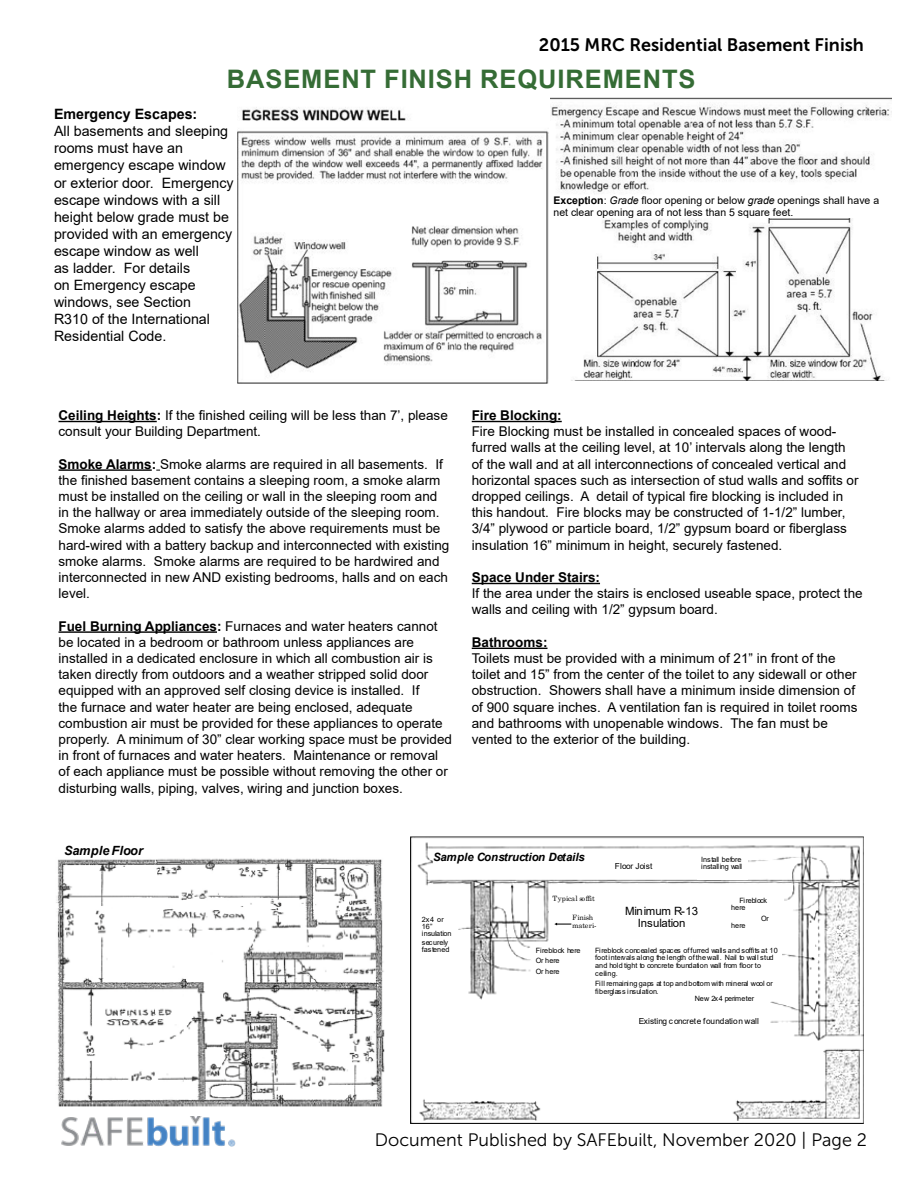
<style>
.page{position:relative;width:918px;height:1188px;background:#fff}
.page>*{position:absolute;margin:0;border:0;box-sizing:border-box;transform-origin:0 0}
.t1{font:700 25.5px "Arial";letter-spacing:.035em;color:#356c35}
.t2{font:18px "Museo Sans 300";color:#000}
.t3{font:18px "Museo Sans 700";color:#000}
.t4{font:14.25px/17.1px "Arial";color:#000}
.t5{font:700 14.25px "Arial";color:#000}
.t6{font:13.5px/16.2px "Arial";color:#000}
.t7{font:700 13.5px "Arial";color:#000}
.t8{font:italic 700 12.75px "Arial";letter-spacing:-.005em;color:#000}
.t9{font:italic 700 11.4px "Arial";letter-spacing:-.005em;color:#000}
.t10{font:11.4px/12.5px "Arial";letter-spacing:-.01em;color:#000;text-align:center}
.t11{font:10.5px/12.6px "Arial";color:#000}
.t12{font:8.25px "Arial";color:#000}
.t13{font:7.2px/7.2px "Arial";letter-spacing:.015em;color:#000}
.t14{font:7.2px/10.4px "Arial";letter-spacing:-.04em;color:#000}
.t15{font:7.2px/8.2px "Century Schoolbook";letter-spacing:-.03em;color:#000}
.s1{font-weight:700}
.s2{font-style:italic}
</style>
<div class="page">
<img style="left:61px;top:1116px;width:175px;height:31px">
<hr style="left:58px;top:421px;width:99px;height:1px;background:#000">
<hr style="left:58px;top:469px;width:94px;height:2px;background:#000">
<hr style="left:58px;top:631px;width:159px;height:2px;background:#000">
<hr style="left:472px;top:421px;width:90px;height:1px;background:#000">
<hr style="left:472px;top:583px;width:128px;height:1px;background:#000">
<hr style="left:472px;top:648px;width:76px;height:1px;background:#000">
<img style="left:238px;top:107px;width:311px;height:276px">
<img style="left:550px;top:97px;width:342px;height:97px">
<img style="left:56px;top:858px;width:329px;height:249px">
<img style="left:410px;top:836px;width:454px;height:288px">
<div style="left:588px;top:858px;width:93px;height:15px;background:#fff"></div>
<div style="left:697px;top:851px;width:50px;height:29px;background:#fff"></div>
<div style="left:727px;top:892px;width:57px;height:51px;background:#fff"></div>
<div style="left:611px;top:889px;width:102px;height:54px;background:#fff"></div>
<div style="left:532px;top:943px;width:56px;height:48px;background:#fff"></div>
<div style="left:634px;top:1012px;width:136px;height:39px;background:#fff"></div>
<div style="left:591px;top:943px;width:190px;height:57px;background:#fff"></div>
<div style="left:690px;top:991px;width:80px;height:22px;background:#fff"></div>
<div style="left:418px;top:911px;width:40px;height:57px;background:#fff"></div>
<div style="left:549px;top:889px;width:54px;height:51px;background:#fff"></div>
<svg style="left:554px;top:923px;width:17px;height:2px"></svg>
<img style="left:583px;top:219px;width:298px;height:161px">
<h2 class="t3" style="left:539px;top:35px;width:327px">2015 MRC Residential Basement Finish</h2>
<h1 class="t1" style="left:227px;top:61px;width:470px">BASEMENT FINISH REQUIREMENTS</h1>
<p class="t5" style="left:54px;top:104px;width:145px">Emergency Escapes:</p>
<p class="t4" style="left:54px;top:123px;width:181px">All basements and sleeping rooms must have an emergency escape window or exterior door. Emergency escape windows with a sill height below grade must be provided with an emergency escape window as well<br>as ladder. For details<br>on Emergency escape windows, see Section<br>R310 of the International<br>Residential Code.</p>
<p class="t11" style="left:554px;top:194px;width:327px"><span class="s1">Exception</span>: <span class="s2">Grade</span> floor opening or below <span class="s2">grade</span> openings shall have a net clear opening ara of not less than 5 square feet.</p>
<p class="t6" style="left:58px;top:407px;width:391px"><span class="s1">Ceiling Heights:</span> If the finished ceiling will be less than 7’, please consult your Building Department.</p>
<p class="t6" style="left:58px;top:456px;width:392px"><span class="s1">Smoke Alarms:</span> Smoke alarms are required in all basements. If the finished basement contains a sleeping room, a smoke alarm must be installed on the ceiling or wall in the sleeping room and in the hallway or area immediately outside of the sleeping room.<br>Smoke alarms added to satisfy the above requirements must be hard-wired with a battery backup and interconnected with existing smoke alarms. Smoke alarms are required to be hardwired and interconnected in new AND existing bedrooms, halls and on each level.</p>
<p class="t6" style="left:58px;top:618px;width:395px"><span class="s1">Fuel Burning Appliances:</span> Furnaces and water heaters cannot be located in a bedroom or bathroom unless appliances are installed in a dedicated enclosure in which all combustion air is taken directly from outdoors and a weather stripped solid door equipped with an approved self closing device is installed. If<br>the furnace and water heater are being enclosed, adequate combustion air must be provided for these appliances to operate properly. A minimum of 30” clear working space must be provided in front of furnaces and water heaters. Maintenance or removal of each appliance must be possible without removing the other or disturbing walls, piping, valves, wiring and junction boxes.</p>
<p class="t7" style="left:472px;top:406px;width:92px">Fire Blocking:</p>
<p class="t6" style="left:472px;top:423px;width:388px">Fire Blocking must be installed in concealed spaces of wood&shy;furred walls at the ceiling level, at 10’ intervals along the length of the wall and at all interconnections of concealed vertical and horizontal spaces such as intersection of stud walls and soffits or dropped ceilings. A detail of typical fire blocking is included in this handout. Fire blocks may be constructed of 1-1/2” lumber, 3/4” plywood or particle board, 1/2” gypsum board or fiberglass insulation 16” minimum in height, securely fastened.</p>
<p class="t7" style="left:472px;top:568px;width:130px">Space Under Stairs:</p>
<p class="t6" style="left:472px;top:585px;width:392px">If the area under the stairs is enclosed useable space, protect the walls and ceiling with 1/2” gypsum board.</p>
<p class="t7" style="left:472px;top:633px;width:77px">Bathrooms:</p>
<p class="t6" style="left:472px;top:650px;width:387px">Toilets must be provided with a minimum of 21” in front of the toilet and 15” from the center of the toilet to any sidewall or other obstruction. Showers shall have a minimum inside dimension of of 900 square inches. A ventilation fan is required in toilet rooms and bathrooms with unopenable windows. The fan must be vented to the exterior of the building.</p>
<p class="t8" style="left:64px;top:842px;width:80px">Sample Floor</p>
<p class="t9" style="left:433px;top:849px;width:153px">Sample Construction Details</p>
<p class="t12" style="left:615px;top:860px;width:39px">Floor Joist</p>
<p class="t13" style="left:701px;top:855px;width:43px">Install before installing wall</p>
<p class="t14" style="left:731px;top:897px;width:37px;line-height:7.2px;text-indent:8px">Fireblock here</p>
<p class="t13" style="left:761px;top:915px;width:9px">Or</p>
<p class="t13" style="left:731px;top:922px;width:16px">here</p>
<p class="t15" style="left:553px;top:894px;width:44px">Typical soffit</p>
<p class="t15" style="left:572px;top:912px;width:26px">Finish materi-</p>
<p class="t10" style="left:625px;top:904px;width:74px">Minimum R-13<br>Insulation</p>
<p class="t13" style="left:422px;top:916px;width:31px">2x4 or<br>16” insulation</p>
<p class="t13" style="left:422px;top:939px;width:29px">securely fastened</p>
<p class="t13" style="left:595px;top:947px;width:184px">Fireblock concealed spaces of furred walls and soffits at 10 foot intervals along the length of the wall. Nail to wall stud and hold tight to concrete foundation wall from floor to</p>
<p class="t13" style="left:595px;top:968px;width:179px;line-height:10.4px">ceiling.<br>Fill remaining gaps at top and bottom with mineral wool or</p>
<p class="t13" style="left:595px;top:987px;width:65px">fiberglass insulation.</p>
<p class="t13" style="left:695px;top:995px;width:61px">New 2x4 perimeter</p>
<p class="t14" style="left:536px;top:945px;width:46px">Fireblock here<br>Or here<br>Or here</p>
<p class="t12" style="left:639px;top:1015px;width:122px">Existing concrete foundation wall</p>
<h2 class="t2" style="left:375px;top:1130px;width:494px">Document Published by SAFEbuilt, November 2020 | Page 2</h2>
</div>
